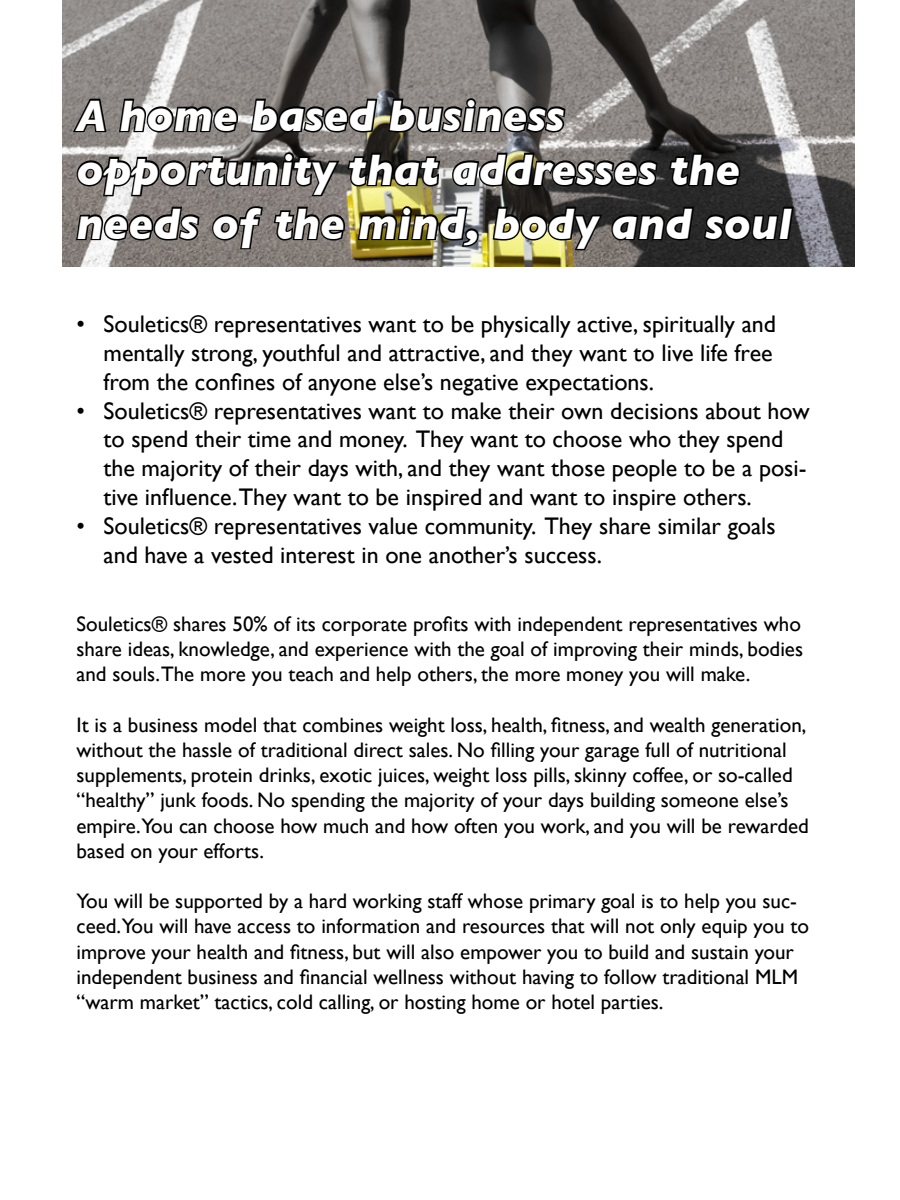
<style>
.page{position:relative;width:900px;height:1200px;background:#fff}
.page>*{position:absolute;margin:0;border:0;box-sizing:border-box;transform-origin:0 0}
.t1{font:italic 700 45px/54px "Gill Sans";color:#fff}
.t2{font:24px/28.8px "Gill Sans";color:#000}
.t3{font:21px/25.2px "Gill Sans";color:#000}
</style>
<div class="page">
<img style="left:62px;top:0;width:793px;height:267px">
<svg style="left:70px;top:75px;width:725px;height:192px;background:#66625b"></svg>
<h1 class="t1" style="left:76px;top:88px;width:717px">A home based business opportunity that addresses the needs of the mind, body and soul</h1>
<p class="t2" style="left:104px;top:309px;width:674px;text-indent:-27px">• Souletics® representatives want to be physically active, spiritually and mentally strong, youthful and attractive, and they want to live life free from the confines of anyone else’s negative expectations.</p>
<p class="t2" style="left:104px;top:396px;width:708px;text-indent:-27px">• Souletics® representatives want to make their own decisions about how to spend their time and money. They want to choose who they spend the majority of their days with, and they want those people to be a posi&shy;tive influence.They want to be inspired and want to inspire others.</p>
<p class="t2" style="left:104px;top:511px;width:674px;text-indent:-27px">• Souletics® representatives value community. They share similar goals and have a vested interest in one another’s success.</p>
<p class="t3" style="left:76px;top:611px;width:728px;text-align:justify">Souletics® shares 50% of its corporate profits with independent representatives who share ideas, knowledge, and experience with the goal of improving their minds, bodies and souls.The more you teach and help others, the more money you will make.</p>
<p class="t3" style="left:76px;top:712px;width:734px">It is a business model that combines weight loss, health, fitness, and wealth generation, without the hassle of traditional direct sales. No filling your garage full of nutritional supplements, protein drinks, exotic juices, weight loss pills, skinny coffee, or so-called “healthy” junk foods. No spending the majority of your days building someone else’s empire.You can choose how much and how often you work, and you will be rewarded based on your efforts.</p>
<p class="t3" style="left:76px;top:888px;width:734px">You will be supported by a hard working staff whose primary goal is to help you suc&shy;ceed.You will have access to information and resources that will not only equip you to improve your health and fitness, but will also empower you to build and sustain your independent business and financial wellness without having to follow traditional MLM “warm market” tactics, cold calling, or hosting home or hotel parties.</p>
</div>
